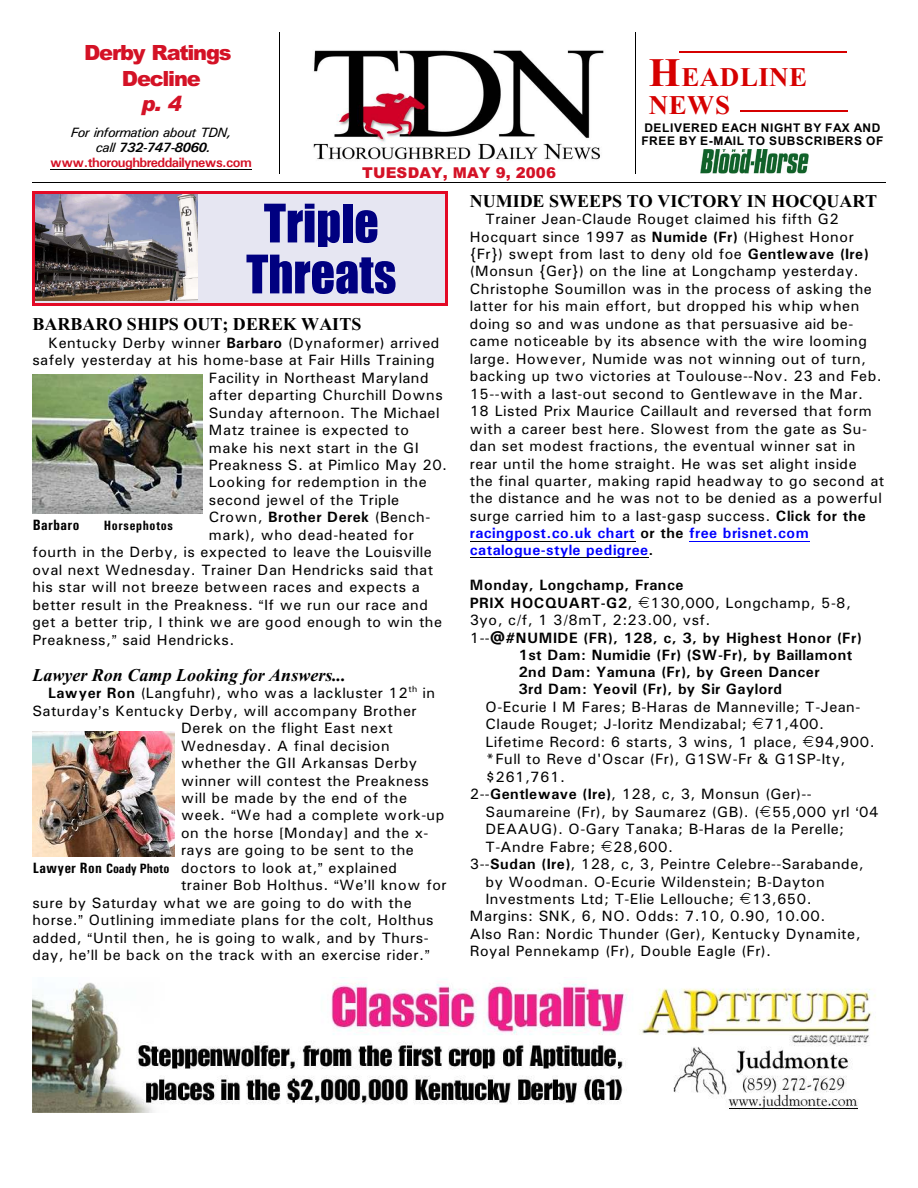
<style>
.page{position:relative;width:918px;height:1188px;background:#fff}
.page>*{position:absolute;margin:0;border:0;box-sizing:border-box;transform-origin:0 0}
.t1{font:54px/51px "Billboard";color:#000080;text-align:center}
.t2{font:700 27px/27.3px "Times New Roman";letter-spacing:.02em;color:#d60000}
.t3{font:900 21px/25.2px "Arial";letter-spacing:-.06em;color:#d41226;text-align:center}
.t4{font:italic 900 21px "Arial";color:#d41226}
.t5{font:700 18px "Times New Roman";color:#000}
.t6{font:italic 700 18px "Times New Roman";color:#000}
.t7{font:15px/17.4px "Univers";letter-spacing:.03em;color:#000}
.t8{font:700 15px "Univers";letter-spacing:.035em;color:#000}
.t9{font:900 15px "Arial";letter-spacing:.01em;color:#d41226}
.t10{font:700 15px "Univers Condensed";letter-spacing:.03em;color:#000}
.t11{font:700 13.5px/15px "Univers";letter-spacing:-.04em;color:#d41226;text-align:center}
.t12{font:700 13.5px "Univers Condensed";letter-spacing:.005em;color:#000}
.t13{font:700 13.5px "Univers Condensed";letter-spacing:.055em;color:#000}
.t14{font:700 12px/12.8px "Arial";letter-spacing:.045em;color:#000}
.t15{font:9px "Univers";color:#000}
.s1{font-weight:400;font-style:italic;color:#000}
.s2{font-style:italic;color:#000}
.s3{font-size:40.5px}
.s4{font-weight:700}
.s5{font-size:15px}
.s6{font-weight:700;color:#00f}
.s7{font-weight:400}
</style>
<div class="page">
<hr style="left:50px;top:170px;width:201px;height:1px;background:#000">
<img style="left:313px;top:50px;width:291px;height:110px">
<img style="left:700px;top:150px;width:109px;height:24px">
<hr style="left:280px;top:32px;width:1px;height:142px;background:#000">
<hr style="left:635px;top:32px;width:1px;height:142px;background:#000">
<hr style="left:32px;top:183px;width:853px;height:1px;background:#000">
<div style="left:32px;top:191px;width:416px;height:115px;background:#e6e6f2"></div>
<img style="left:35px;top:194px;width:163px;height:107px">
<hr style="left:32px;top:191px;width:3px;height:115px;background:#e30a26">
<hr style="left:445px;top:191px;width:3px;height:115px;background:#e30a26">
<hr style="left:32px;top:191px;width:416px;height:3px;background:#e30a26">
<hr style="left:32px;top:303px;width:416px;height:3px;background:#e30a26">
<hr style="left:470px;top:541px;width:165px;height:1px;background:#000">
<hr style="left:689px;top:541px;width:121px;height:1px;background:#00f">
<hr style="left:470px;top:558px;width:179px;height:1px;background:#000">
<img style="left:32px;top:977px;width:844px;height:135px">
<hr style="left:729px;top:1108px;width:128px;height:1px;background:#000">
<hr style="left:680px;top:51px;width:167px;height:1px;background:#d60000">
<hr style="left:740px;top:111px;width:108px;height:1px;background:#d60000">
<img style="left:33px;top:374px;width:169px;height:139px">
<img style="left:33px;top:731px;width:141px;height:125px">
<h3 class="t3" style="left:84px;top:43px;width:149px">Derby Ratings<br>Decline</h3>
<h3 class="t4" style="left:142px;top:95px;width:41px">p. 4</h3>
<p class="t11" style="left:50px;top:126px;width:203px"><span class="s1">For information about TDN,<br>call</span> <span class="s2">732-747-8060. </span>www.thoroughbreddailynews.com</p>
<p class="t9" style="left:362px;top:168px;width:195px">TUESDAY, MAY 9, 2006</p>
<h2 class="t2" style="left:649px;top:66px;width:160px"><span class="s3">H</span>EADLINE<br>NEWS</h2>
<p class="t14" style="left:641px;top:123px;width:244px">DELIVERED EACH NIGHT BY FAX AND<br>FREE BY E-MAIL TO SUBSCRIBERS OF</p>
<h1 class="t1" style="left:246px;top:199px;width:152px">Triple<br>Threats</h1>
<p class="t5" style="left:32px;top:318px;width:331px">BARBARO SHIPS OUT; DEREK WAITS</p>
<p class="t7" style="left:48px;top:335px;width:393px">Kentucky Derby winner <span class="s4">Barbaro</span> (Dynaformer) arrived</p>
<p class="t7" style="left:32px;top:353px;width:404px">safely yesterday at his home-base at Fair Hills Training</p>
<p class="t7" style="left:209px;top:370px;width:221px">Facility in Northeast Maryland</p>
<p class="t7" style="left:209px;top:388px;width:236px">after departing Churchill Downs</p>
<p class="t7" style="left:209px;top:405px;width:232px">Sunday afternoon. The Michael</p>
<p class="t7" style="left:209px;top:423px;width:202px">Matz trainee is expected to</p>
<p class="t7" style="left:209px;top:440px;width:212px">make his next start in the GI</p>
<p class="t7" style="left:209px;top:457px;width:240px">Preakness S. at Pimlico May 20.</p>
<p class="t7" style="left:209px;top:475px;width:219px">Looking for redemption in the</p>
<p class="t7" style="left:209px;top:492px;width:192px">second jewel of the Triple</p>
<p class="t7" style="left:209px;top:510px;width:223px">Crown, <span class="s4">Brother Derek</span> (Bench-</p>
<p class="t7" style="left:209px;top:527px;width:207px">mark), who dead-heated for</p>
<p class="t7" style="left:32px;top:545px;width:401px">fourth in the Derby, is expected to leave the Louisville</p>
<p class="t7" style="left:32px;top:562px;width:402px">oval next Wednesday. Trainer Dan Hendricks said that</p>
<p class="t7" style="left:32px;top:580px;width:389px">his star will not breeze between races and expects a</p>
<p class="t7" style="left:32px;top:597px;width:397px">better result in the Preakness. If we run our race and</p>
<p class="t7" style="left:32px;top:615px;width:411px">get a better trip, I think we are good enough to win the</p>
<p class="t7" style="left:32px;top:632px;width:204px">Preakness, said Hendricks.</p>
<p class="t6" style="left:32px;top:669px;width:315px">Lawyer Ron Camp Looking for Answers...</p>
<p class="t7" style="left:48px;top:686px;width:388px"><span class="s4">Lawyer Ron</span> (Langfuhr), who was a lackluster 12 in</p>
<p class="t10" style="left:33px;top:520px;width:48px">Barbaro</p>
<p class="t13" style="left:104px;top:521px;width:71px">Horsephotos</p>
<p class="t15" style="left:409px;top:686px;width:10px">th</p>
<p class="t7" style="left:32px;top:703px;width:386px">Saturday s Kentucky Derby, will accompany Brother</p>
<p class="t7" style="left:181px;top:721px;width:213px">Derek on the flight East next</p>
<p class="t7" style="left:181px;top:738px;width:210px">Wednesday. A final decision</p>
<p class="t7" style="left:181px;top:756px;width:238px">whether the GII Arkansas Derby</p>
<p class="t7" style="left:181px;top:773px;width:250px">winner will contest the Preakness</p>
<p class="t7" style="left:181px;top:790px;width:228px">will be made by the end of the</p>
<p class="t7" style="left:181px;top:808px;width:265px">week. We had a complete work-up</p>
<p class="t7" style="left:181px;top:825px;width:249px">on the horse [Monday] and the x-</p>
<p class="t7" style="left:181px;top:843px;width:234px">rays are going to be sent to the</p>
<p class="t7" style="left:181px;top:860px;width:218px">doctors to look at, explained</p>
<p class="t7" style="left:181px;top:878px;width:267px">trainer Bob Holthus. We ll know for</p>
<p class="t7" style="left:32px;top:895px;width:381px">sure by Saturday what we are going to do with the</p>
<p class="t7" style="left:32px;top:913px;width:403px">horse. Outlining immediate plans for the colt, Holthus</p>
<p class="t7" style="left:32px;top:930px;width:398px">added, Until then, he is going to walk, and by Thurs-</p>
<p class="t7" style="left:32px;top:948px;width:393px">day, he ll be back on the track with an exercise rider.</p>
<p class="t12" style="left:33px;top:864px;width:138px"><span class="s5">Lawyer Ron</span> Coady Photo</p>
<p class="t5" style="left:470px;top:195px;width:409px">NUMIDE SWEEPS TO VICTORY IN HOCQUART</p>
<p class="t7" style="left:470px;top:212px;width:416px;text-indent:16px">Trainer Jean-Claude Rouget claimed his fifth G2<br>Hocquart since 1997 as <span class="s4">Numide (Fr)</span> (Highest Honor {Fr}) swept from last to deny old foe <span class="s4">Gentlewave (Ire) </span>(Monsun {Ger}) on the line at Longchamp yesterday.<br>Christophe Soumillon was in the process of asking the latter for his main effort, but dropped his whip when doing so and was undone as that persuasive aid be&shy;came noticeable by its absence with the wire looming large. However, Numide was not winning out of turn, backing up two victories at Toulouse--Nov. 23 and Feb.<br>15--with a last-out second to Gentlewave in the Mar.<br>18 Listed Prix Maurice Caillault and reversed that form with a career best here. Slowest from the gate as Su&shy;dan set modest fractions, the eventual winner sat in rear until the home straight. He was set alight inside<br>the final quarter, making rapid headway to go second at the distance and he was not to be denied as a powerful surge carried him to a last-gasp success. <span class="s4">Click for the </span><span class="s6">racingpost.co.uk chart</span> <span class="s4">or the</span> <span class="s6">free brisnet.com catalogue-style pedigree</span><span class="s4">.</span></p>
<p class="t8" style="left:470px;top:580px;width:215px">Monday, Longchamp, France</p>
<p class="t7" style="left:470px;top:595px;width:383px"><span class="s4">PRIX HOCQUART-G2</span>, 130,000, Longchamp, 5-8,</p>
<p class="t7" style="left:470px;top:613px;width:242px">3yo, c/f, 1 3/8mT, 2:23.00, vsf.</p>
<p class="t8" style="left:470px;top:632px;width:393px"><span class="s7">1--</span>@#NUMIDE (FR), 128, c, 3, by Highest Honor (Fr)</p>
<p class="t8" style="left:518px;top:650px;width:336px">1st Dam: Numidie (Fr) (SW-Fr), by Baillamont</p>
<p class="t8" style="left:518px;top:667px;width:303px">2nd Dam: Yamuna (Fr), by Green Dancer</p>
<p class="t8" style="left:518px;top:684px;width:265px">3rd Dam: Yeovil (Fr), by Sir Gaylord</p>
<p class="t7" style="left:485px;top:699px;width:376px">O-Ecurie I M Fares; B-Haras de Manneville; T-Jean-</p>
<p class="t7" style="left:485px;top:717px;width:340px">Claude Rouget; J-Ioritz Mendizabal; 71,400.</p>
<p class="t7" style="left:485px;top:734px;width:391px">Lifetime Record: 6 starts, 3 wins, 1 place, 94,900.</p>
<p class="t7" style="left:485px;top:752px;width:361px">*Full to Reve d'Oscar (Fr), G1SW-Fr &amp; G1SP-Ity,</p>
<p class="t7" style="left:485px;top:769px;width:81px">$261,761.</p>
<p class="t7" style="left:470px;top:787px;width:343px">2--<span class="s4">Gentlewave (Ire)</span>, 128, c, 3, Monsun (Ger)--</p>
<p class="t7" style="left:485px;top:804px;width:394px">Saumareine (Fr), by Saumarez (GB). ( 55,000 yrl 04</p>
<p class="t7" style="left:485px;top:822px;width:360px">DEAAUG). O-Gary Tanaka; B-Haras de la Perelle;</p>
<p class="t7" style="left:485px;top:839px;width:189px">T-Andre Fabre; 28,600.</p>
<p class="t7" style="left:470px;top:857px;width:396px">3--<span class="s4">Sudan (Ire)</span>, 128, c, 3, Peintre Celebre--Sarabande,</p>
<p class="t7" style="left:485px;top:874px;width:341px">by Woodman. O-Ecurie Wildenstein; B-Dayton</p>
<p class="t7" style="left:485px;top:891px;width:328px">Investments Ltd; T-Elie Lellouche; 13,650.</p>
<p class="t7" style="left:470px;top:909px;width:357px">Margins: SNK, 6, NO. Odds: 7.10, 0.90, 10.00.</p>
<p class="t7" style="left:470px;top:926px;width:392px">Also Ran: Nordic Thunder (Ger), Kentucky Dynamite,</p>
<p class="t7" style="left:470px;top:944px;width:303px">Royal Pennekamp (Fr), Double Eagle (Fr).</p>
</div>
